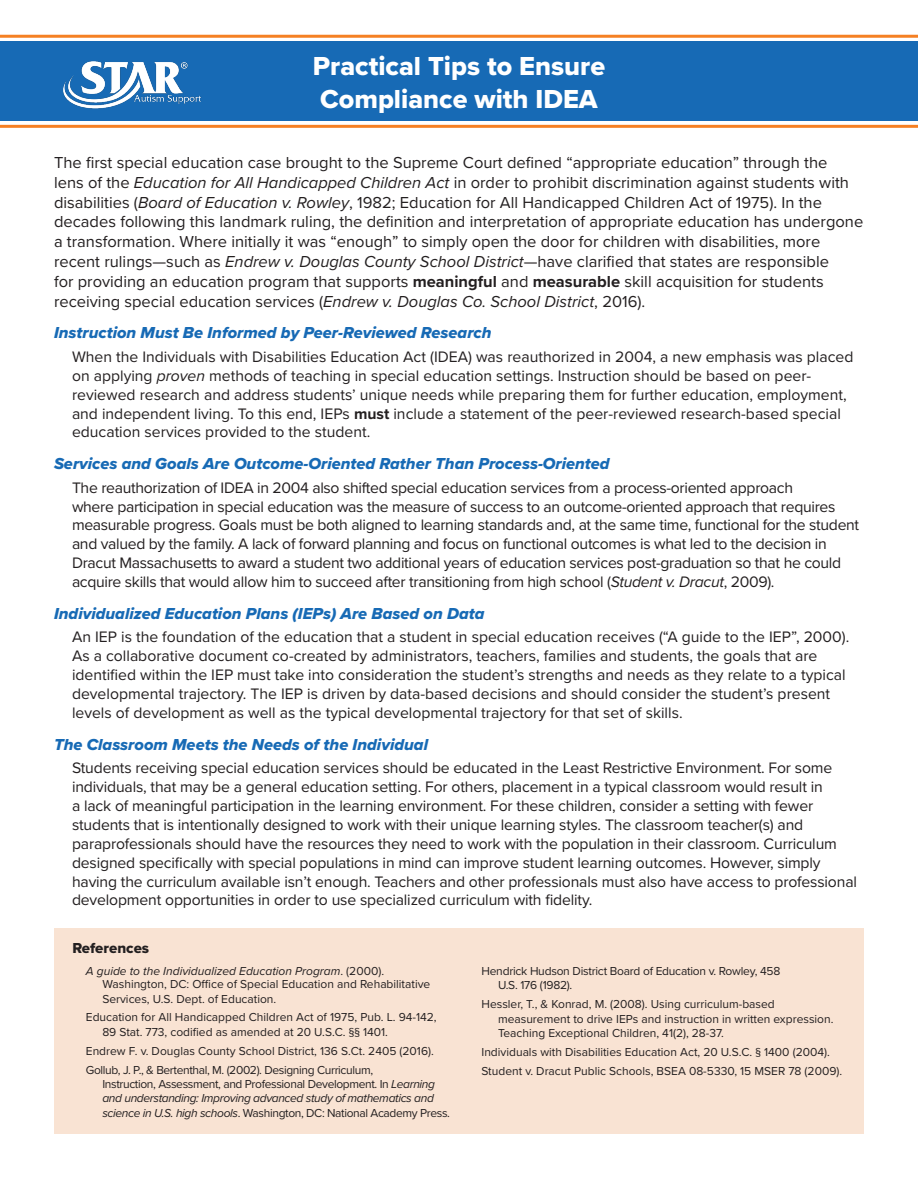
<style>
.page{position:relative;width:918px;height:1188px;background:#fff}
.page>*{position:absolute;margin:0;border:0;box-sizing:border-box;transform-origin:0 0}
.t1{font:27px "Proxima Nova Extrabld";color:#fff}
.t2{font:16.5px/19.8px "Proxima Nova";color:#231f20}
.t3{font:16.5px "Proxima Nova Extrabld It";color:#176ab5}
.t4{font:15.75px/18.9px "Proxima Nova";letter-spacing:-.01em;color:#231f20}
.t5{font:15px "Proxima Nova Extrabld";color:#231f20}
.t6{font:12px/14.4px "Proxima Nova";color:#231f20}
.t7{font:12px/14.4px "Proxima Nova";letter-spacing:-.03em;color:#231f20}
.t8{font:12px "Proxima Nova";letter-spacing:-.02em;color:#231f20}
.t9{font:italic 12px "Proxima Nova";color:#231f20}
.s1{font-style:italic}
.s2{font-weight:700}
.s3{font-style:normal}
</style>
<div class="page">
<div style="left:1px;top:42px;width:917px;height:79px;background:#176ab5"></div>
<hr style="left:0;top:35px;width:918px;height:3px;background:#f58023">
<hr style="left:0;top:125px;width:918px;height:3px;background:#f58023">
<div style="left:54px;top:929px;width:810px;height:205px;background:#f9e3d3"></div>
<img style="left:63px;top:61px;width:139px;height:48px">
<p class="t1" style="left:313px;top:46px;width:294px">Practical Tips to Ensure</p>
<p class="t1" style="left:320px;top:79px;width:279px">Compliance with IDEA</p>
<p class="t2" style="left:54px;top:152px;width:811px">The first special education case brought to the Supreme Court defined “appropriate education” through the<br>lens of the <span class="s1">Education for All Handicapped Children Act</span> in order to prohibit discrimination against students with disabilities (<span class="s1">Board of Education v. Rowley</span>, 1982; Education for All Handicapped Children Act of 1975). In the decades following this landmark ruling, the definition and interpretation of appropriate education has undergone a transformation. Where initially it was “enough” to simply open the door for children with disabilities, more recent rulings—such as <span class="s1">Endrew v. Douglas County School District</span>—have clarified that states are responsible<br>for providing an education program that supports <span class="s2">meaningful</span> and <span class="s2">measurable</span> skill acquisition for students receiving special education services (<span class="s1">Endrew v. Douglas Co. School District</span>, 2016).</p>
<p class="t3" style="left:54px;top:321px;width:439px">Instruction Must Be Informed by Peer-Reviewed Research</p>
<p class="t4" style="left:72px;top:346px;width:783px">When the Individuals with Disabilities Education Act (IDEA) was reauthorized in 2004, a new emphasis was placed on applying <span class="s1">proven</span> methods of teaching in special education settings. Instruction should be based on peer&shy;reviewed research and address students’ unique needs while preparing them for further education, employment, and independent living. To this end, IEPs <span class="s2">must</span> include a statement of the peer-reviewed research-based special education services provided to the student.</p>
<p class="t3" style="left:54px;top:451px;width:557px">Services and Goals Are Outcome-Oriented Rather Than Process-Oriented</p>
<p class="t4" style="left:72px;top:477px;width:789px">The reauthorization of IDEA in 2004 also shifted special education services from a process-oriented approach<br>where participation in special education was the measure of success to an outcome-oriented approach that requires measurable progress. Goals must be both aligned to learning standards and, at the same time, functional for the student and valued by the family. A lack of forward planning and focus on functional outcomes is what led to the decision in Dracut Massachusetts to award a student two additional years of education services post-graduation so that he could acquire skills that would allow him to succeed after transitioning from high school (<span class="s1">Student v. Dracut</span>, 2009).</p>
<p class="t3" style="left:54px;top:601px;width:432px">Individualized Education Plans (IEPs) Are Based on Data</p>
<p class="t4" style="left:72px;top:627px;width:779px">An IEP is the foundation of the education that a student in special education receives (“A guide to the IEP”, 2000).<br>As a collaborative document co-created by administrators, teachers, families and students, the goals that are identified within the IEP must take into consideration the student’s strengths and needs as they relate to a typical developmental trajectory. The IEP is driven by data-based decisions and should consider the student’s present levels of development as well as the typical developmental trajectory for that set of skills.</p>
<p class="t3" style="left:54px;top:732px;width:376px">The Classroom Meets the Needs of the Individual</p>
<p class="t4" style="left:72px;top:758px;width:787px">Students receiving special education services should be educated in the Least Restrictive Environment. For some individuals, that may be a general education setting. For others, placement in a typical classroom would result in<br>a lack of meaningful participation in the learning environment. For these children, consider a setting with fewer students that is intentionally designed to work with their unique learning styles. The classroom teacher(s) and paraprofessionals should have the resources they need to work with the population in their classroom. Curriculum designed specifically with special populations in mind can improve student learning outcomes. However, simply having the curriculum available isn’t enough. Teachers and other professionals must also have access to professional development opportunities in order to use specialized curriculum with fidelity.</p>
<p class="t5" style="left:72px;top:937px;width:78px">References</p>
<p class="t9" style="left:86px;top:962px;width:300px">A guide to the Individualized Education Program<span class="s3">. (2000).</span></p>
<p class="t6" style="left:102px;top:976px;width:330px">Washington, DC: Office of Special Education and Rehabilitative<br>Services, U.S. Dept. of Education.</p>
<p class="t6" style="left:86px;top:1010px;width:352px">Education for All Handicapped Children Act of 1975, Pub. L. 94-142,</p>
<p class="t6" style="left:102px;top:1024px;width:287px">89 Stat. 773, codified as amended at 20 U.S.C. §§ 1401.</p>
<p class="t6" style="left:86px;top:1043px;width:349px">Endrew F. v. Douglas County School District, 136 S.Ct. 2405 (2016).</p>
<p class="t7" style="left:86px;top:1062px;width:289px">Gollub, J. P., &amp; Bertenthal, M. (2002). Designing Curriculum,</p>
<p class="t7" style="left:102px;top:1076px;width:349px">Instruction, Assessment, and Professional Development. In <span class="s1">Learning and understanding: Improving advanced study of mathematics and science in U.S. high schools</span>. Washington, DC: National Academy Press.</p>
<p class="t8" style="left:482px;top:962px;width:300px">Hendrick Hudson District Board of Education v. Rowley, 458</p>
<p class="t6" style="left:498px;top:978px;width:76px">U.S. 176 (1982).</p>
<p class="t6" style="left:482px;top:997px;width:295px">Hessler, T., &amp; Konrad, M. (2008). Using curriculum-based</p>
<p class="t6" style="left:498px;top:1011px;width:337px">measurement to drive IEPs and instruction in written expression.<br>Teaching Exceptional Children, 41(2), 28-37.</p>
<p class="t6" style="left:482px;top:1044px;width:350px">Individuals with Disabilities Education Act, 20 U.S.C. § 1400 (2004).</p>
<p class="t6" style="left:482px;top:1063px;width:362px">Student v. Dracut Public Schools, BSEA 08-5330, 15 MSER 78 (2009).</p>
</div>
